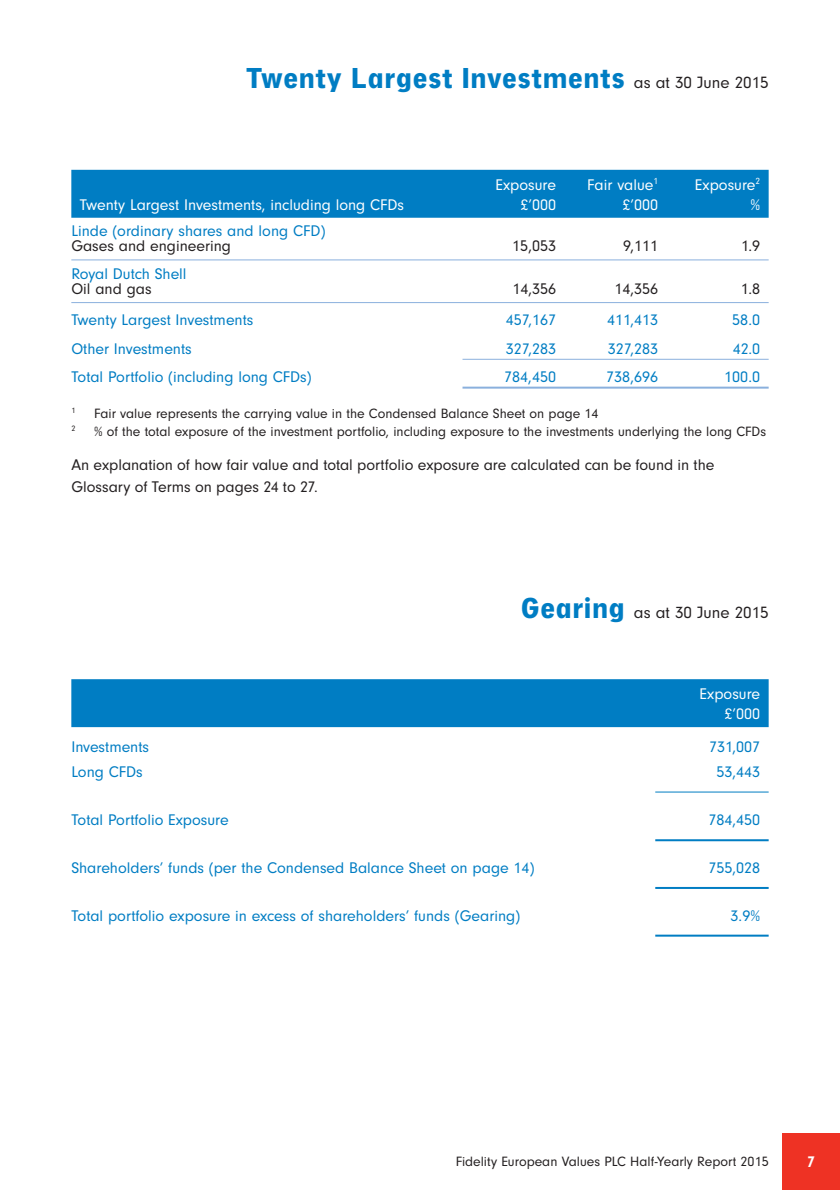
<style>
.page{position:relative;width:840px;height:1190px;background:#fff}
.page>*{position:absolute;margin:0;border:0;box-sizing:border-box;transform-origin:0 0}
.t1{font:900 30px "Neuzeit Gro Con";color:#007dc3}
.t2{font:17px "Neuzeit Gro";color:#231f20}
.t3{font:16px "Neuzeit Gro";color:#007dc3}
.t4{font:16px/22px "Neuzeit Gro";color:#231f20}
.t5{font:16px/20px "Neuzeit Gro";color:#fff;text-align:right}
.t6{font:700 16px "Neuzeit Gro";color:#fff}
.t7{font:14px "Neuzeit Gro";color:#231f20}
.t8{font:8.2px "Neuzeit Gro";color:#231f20}
.s1{font-family:"Neuzeit Gro";font-weight:400;font-size:17px;color:#231f20}
.s2{font-family:"Neuzeit Gro Con";font-weight:900;font-size:30px;color:#007dc3}
</style>
<div class="page">
<div style="left:783px;top:1134px;width:57px;height:56px;background:#ee3224"></div>
<div style="left:71px;top:170px;width:698px;height:48px;background:#007dc3"></div>
<hr style="left:71px;top:259px;width:698px;height:1px;background:#8ab0dd">
<hr style="left:463px;top:359px;width:306px;height:1px;background:#8ab0dd">
<hr style="left:463px;top:387px;width:306px;height:2px;background:#8ab0dd">
<hr style="left:71px;top:302px;width:698px;height:1px;background:#8ab0dd">
<div style="left:71px;top:679px;width:698px;height:48px;background:#007dc3"></div>
<hr style="left:655px;top:792px;width:114px;height:1px;background:#007dc3">
<hr style="left:655px;top:839px;width:114px;height:2px;background:#007dc3">
<hr style="left:655px;top:887px;width:114px;height:2px;background:#007dc3">
<hr style="left:655px;top:935px;width:114px;height:2px;background:#007dc3">
<h1 class="t1" style="left:246px;top:66px;width:524px">Twenty Largest Investments <span class="s1">as at 30 June 2015</span></h1>
<p class="t5" style="left:80px;top:196px;width:326px">Twenty Largest Investments, including long CFDs</p>
<p class="t5" style="left:496px;top:176px;width:62px">Exposure £’000</p>
<p class="t5" style="left:587px;top:176px;width:72px">Fair value<sup>1 </sup>£’000</p>
<p class="t5" style="left:695px;top:176px;width:67px">Exposure<sup>2 </sup>%</p>
<p class="t3" style="left:71px;top:225px;width:256px">Linde (ordinary shares and long CFD)</p>
<p class="t4" style="left:71px;top:236px;width:161px">Gases and engineering</p>
<p class="t4" style="left:512px;top:236px;width:45px">15,053</p>
<p class="t4" style="left:623px;top:236px;width:36px">9,111</p>
<p class="t4" style="left:741px;top:236px;width:21px">1.9</p>
<p class="t3" style="left:71px;top:267px;width:117px">Royal Dutch Shell</p>
<p class="t4" style="left:71px;top:279px;width:82px">Oil and gas</p>
<p class="t4" style="left:512px;top:279px;width:45px">14,356</p>
<p class="t4" style="left:614px;top:279px;width:45px">14,356</p>
<p class="t4" style="left:741px;top:279px;width:21px">1.8</p>
<p class="t3" style="left:71px;top:314px;width:184px">Twenty Largest Investments</p>
<p class="t3" style="left:506px;top:314px;width:52px">457,167</p>
<p class="t3" style="left:607px;top:314px;width:53px">411,413</p>
<p class="t3" style="left:732px;top:314px;width:29px">58.0</p>
<p class="t3" style="left:71px;top:342px;width:122px">Other Investments</p>
<p class="t3" style="left:506px;top:342px;width:52px">327,283</p>
<p class="t3" style="left:608px;top:342px;width:52px">327,283</p>
<p class="t3" style="left:733px;top:342px;width:29px">42.0</p>
<p class="t3" style="left:71px;top:370px;width:242px">Total Portfolio (including long CFDs)</p>
<p class="t3" style="left:504px;top:370px;width:53px">784,450</p>
<p class="t3" style="left:606px;top:370px;width:53px">738,696</p>
<p class="t3" style="left:724px;top:370px;width:37px">100.0</p>
<p class="t8" style="left:71px;top:407px;width:6px">1</p>
<p class="t7" style="left:94px;top:408px;width:506px">Fair value represents the carrying value in the Condensed Balance Sheet on page 14</p>
<p class="t8" style="left:71px;top:425px;width:6px">2</p>
<p class="t7" style="left:94px;top:426px;width:674px">% of the total exposure of the investment portfolio, including exposure to the investments underlying the long CFDs</p>
<p class="t4" style="left:71px;top:455px;width:645px">An explanation of how fair value and total portfolio exposure are calculated can be found in the<br>Glossary of Terms on pages 24 to 27.</p>
<p class="t2" style="left:520px;top:605px;width:250px"><span class="s2">Gearing</span> as at 30 June 2015</p>
<p class="t5" style="left:700px;top:685px;width:62px">Exposure £’000</p>
<p class="t3" style="left:71px;top:740px;width:79px">Investments</p>
<p class="t3" style="left:709px;top:740px;width:53px">731,007</p>
<p class="t3" style="left:71px;top:766px;width:73px">Long CFDs</p>
<p class="t3" style="left:716px;top:766px;width:45px">53,443</p>
<p class="t3" style="left:71px;top:814px;width:159px">Total Portfolio Exposure</p>
<p class="t3" style="left:708px;top:814px;width:53px">784,450</p>
<p class="t3" style="left:71px;top:861px;width:465px">Shareholders’ funds (per the Condensed Balance Sheet on page 14)</p>
<p class="t3" style="left:708px;top:861px;width:53px">755,028</p>
<p class="t3" style="left:71px;top:909px;width:450px">Total portfolio exposure in excess of shareholders’ funds (Gearing)</p>
<p class="t3" style="left:731px;top:909px;width:31px">3.9%</p>
<p class="t7" style="left:456px;top:1156px;width:314px">Fidelity European Values PLC Half-Yearly Report 2015</p>
<p class="t6" style="left:807px;top:1155px;width:9px">7</p>
</div>
